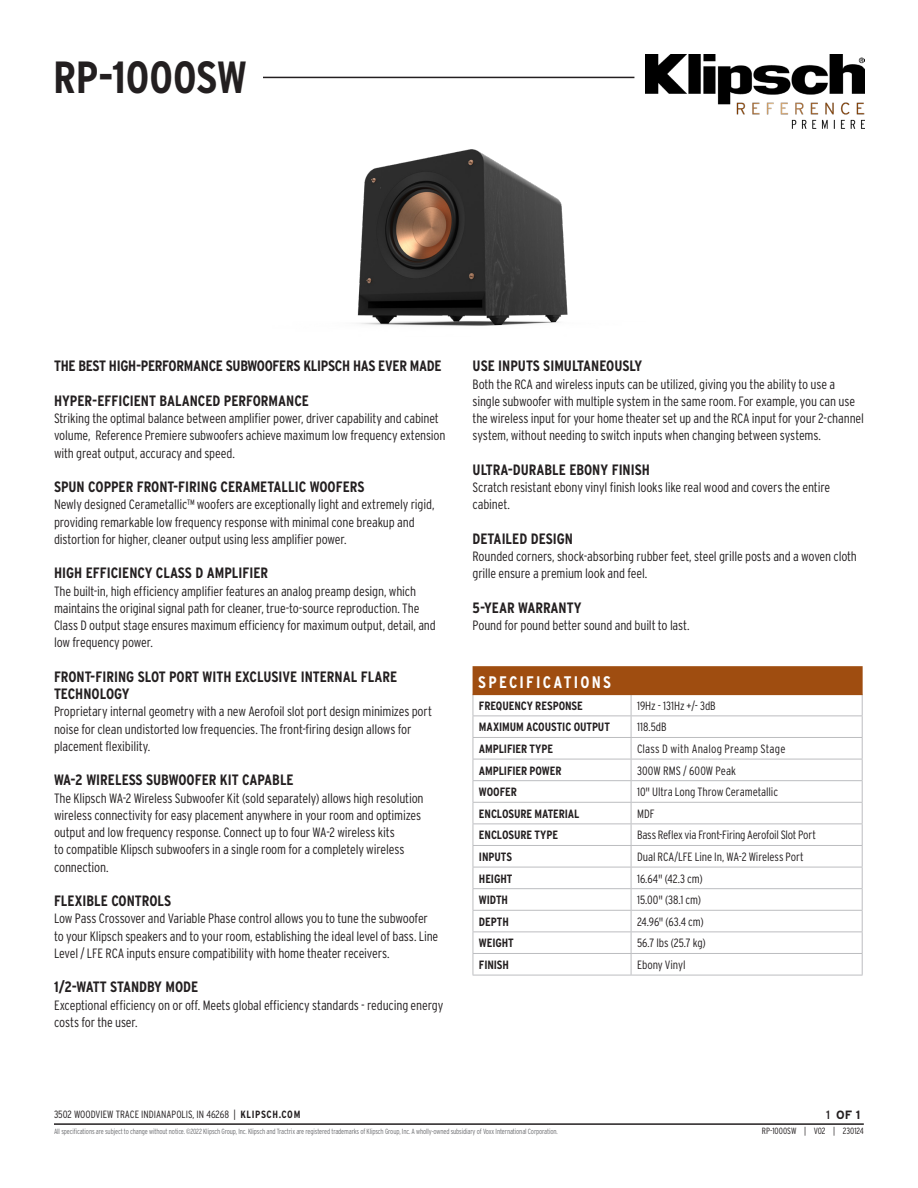
<style>
.page{position:relative;width:918px;height:1188px;background:#fff}
.page>*{position:absolute;margin:0;border:0;box-sizing:border-box;transform-origin:0 0}
.Serie_-_Black_Left{font:700 45px "Interstate Condensed";letter-spacing:-.005em;color:#231f20}
.Spec___Bold{font:700 16.65px "Interstate Condensed";letter-spacing:.135em;color:#fff}
.t1{font:700 15px/17.2px "Interstate Condensed";color:#231f20}
.t2{font:700 15px "Interstate Condensed";letter-spacing:-.02em;color:#231f20}
.t3{font:300 13.5px/17.2px "Interstate Condensed";letter-spacing:-.015em;color:#231f20}
.Right_Column{font:300 12px "Interstate Condensed";letter-spacing:-.005em;color:#231f20}
.Left_Column{font:700 12px "Interstate Condensed";letter-spacing:-.005em;color:#231f20}
.Right_Column-2{font:300 12px "Interstate Condensed";letter-spacing:.015em;color:#231f20}
.t4{font:700 12px "Interstate";color:#231f20}
.t5{font:12px "Interstate";color:#231f20}
.t6{font:300 10.5px "Interstate Condensed";color:#231f20}
.t7{font:300 9px "Interstate Condensed";color:#231f20}
.t8{font:300 7.5px "Interstate Condensed";letter-spacing:-.02em;color:#6c6d70;scale:.95 1}
.s1{font-weight:700}
</style>
<div class="page">
<hr style="left:73px;top:77px;width:561px;height:1px;background:#231f20">
<img style="left:645px;top:54px;width:219px;height:74px">
<hr style="left:54px;top:1123px;width:810px;height:2px;background:#231f20">
<div style="left:53px;top:57px;width:209px;height:42px;background:#fff"></div>
<hr style="left:473px;top:975px;width:158px;height:1px;background:#bcbdc0">
<hr style="left:631px;top:975px;width:232px;height:1px;background:#bcbdc0">
<svg style="left:473px;top:666px;width:390px;height:309px"></svg>
<img style="left:273px;top:76px;width:362px;height:250px">
<p class="Serie_-_Black_Left" style="left:53px;top:52px;width:195px">RP-1000SW</p>
<p class="t2" style="left:54px;top:358px;width:389px">THE BEST HIGH-PERFORMANCE SUBWOOFERS KLIPSCH HAS EVER MADE</p>
<p class="t1" style="left:54px;top:392px;width:257px">HYPER-EFFICIENT BALANCED PERFORMANCE</p>
<p class="t3" style="left:54px;top:410px;width:393px">Striking the optimal balance between amplifier power, driver capability and cabinet volume, Reference Premiere subwoofers achieve maximum low frequency extension with great output, accuracy and speed.</p>
<p class="t1" style="left:54px;top:478px;width:312px">SPUN COPPER FRONT-FIRING CERAMETALLIC WOOFERS</p>
<p class="t3" style="left:54px;top:496px;width:382px">Newly designed Cerametallic™ woofers are exceptionally light and extremely rigid, providing remarkable low frequency response with minimal cone breakup and distortion for higher, cleaner output using less amplifier power.</p>
<p class="t1" style="left:54px;top:564px;width:216px">HIGH EFFICIENCY CLASS D AMPLIFIER</p>
<p class="t3" style="left:54px;top:582px;width:383px">The built-in, high efficiency amplifier features an analog preamp design, which maintains the original signal path for cleaner, true-to-source reproduction. The Class D output stage ensures maximum efficiency for maximum output, detail, and low frequency power.</p>
<p class="t1" style="left:54px;top:668px;width:345px">FRONT-FIRING SLOT PORT WITH EXCLUSIVE INTERNAL FLARE<br>TECHNOLOGY</p>
<p class="t3" style="left:54px;top:703px;width:380px">Proprietary internal geometry with a new Aerofoil slot port design minimizes port noise for clean undistorted low frequencies. The front-firing design allows for placement flexibility.</p>
<p class="t1" style="left:54px;top:771px;width:241px">WA-2 WIRELESS SUBWOOFER KIT CAPABLE</p>
<p class="t3" style="left:54px;top:789px;width:371px">The Klipsch WA-2 Wireless Subwoofer Kit (sold separately) allows high resolution wireless connectivity for easy placement anywhere in your room and optimizes output and low frequency response. Connect up to four WA-2 wireless kits<br>to compatible Klipsch subwoofers in a single room for a completely wireless connection.</p>
<p class="t1" style="left:54px;top:892px;width:119px">FLEXIBLE CONTROLS</p>
<p class="t3" style="left:54px;top:910px;width:386px">Low Pass Crossover and Variable Phase control allows you to tune the subwoofer to your Klipsch speakers and to your room, establishing the ideal level of bass. Line<br>Level / LFE RCA inputs ensure compatibility with home theater receivers.</p>
<p class="t1" style="left:54px;top:978px;width:146px">1/2-WATT STANDBY MODE</p>
<p class="t3" style="left:54px;top:996px;width:391px">Exceptional efficiency on or off. Meets global efficiency standards - reducing energy costs for the user.</p>
<p class="t1" style="left:473px;top:357px;width:171px">USE INPUTS SIMULTANEOUSLY</p>
<p class="t3" style="left:473px;top:375px;width:393px">Both the RCA and wireless inputs can be utilized, giving you the ability to use a single subwoofer with multiple system in the same room. For example, you can use the wireless input for your home theater set up and the RCA input for your 2-channel system, without needing to switch inputs when changing between systems.</p>
<p class="t1" style="left:473px;top:461px;width:179px">ULTRA-DURABLE EBONY FINISH</p>
<p class="t3" style="left:473px;top:479px;width:359px">Scratch resistant ebony vinyl finish looks like real wood and covers the entire cabinet.</p>
<p class="t1" style="left:473px;top:530px;width:102px">DETAILED DESIGN</p>
<p class="t3" style="left:473px;top:548px;width:386px">Rounded corners, shock-absorbing rubber feet, steel grille posts and a woven cloth grille ensure a premium look and feel.</p>
<p class="t1" style="left:473px;top:599px;width:110px">5-YEAR WARRANTY</p>
<p class="t3" style="left:473px;top:617px;width:219px">Pound for pound better sound and built to last.</p>
<p class="Spec___Bold" style="left:478px;top:673px;width:134px">SPECIFICATIONS</p>
<p class="Left_Column" style="left:479px;top:699px;width:106px">FREQUENCY RESPONSE</p>
<p class="Right_Column" style="left:637px;top:699px;width:80px">19Hz - 131Hz +/- 3dB</p>
<p class="Left_Column" style="left:479px;top:721px;width:132px">MAXIMUM ACOUSTIC OUTPUT</p>
<p class="Right_Column" style="left:637px;top:721px;width:31px">118.5dB</p>
<p class="Left_Column" style="left:479px;top:742px;width:76px">AMPLIFIER TYPE</p>
<p class="Right_Column-2" style="left:637px;top:742px;width:150px">Class D with Analog Preamp Stage</p>
<p class="Left_Column" style="left:479px;top:764px;width:84px">AMPLIFIER POWER</p>
<p class="Right_Column" style="left:637px;top:764px;width:100px">300W RMS / 600W Peak</p>
<p class="Left_Column" style="left:479px;top:785px;width:39px">WOOFER</p>
<p class="Right_Column" style="left:637px;top:785px;width:143px">10" Ultra Long Throw Cerametallic</p>
<p class="Left_Column" style="left:479px;top:807px;width:102px">ENCLOSURE MATERIAL</p>
<p class="Right_Column" style="left:637px;top:807px;width:19px">MDF</p>
<p class="Left_Column" style="left:479px;top:829px;width:81px">ENCLOSURE TYPE</p>
<p class="Right_Column" style="left:637px;top:829px;width:180px">Bass Reflex via Front-Firing Aerofoil Slot Port</p>
<p class="Left_Column" style="left:479px;top:850px;width:35px">INPUTS</p>
<p class="Right_Column" style="left:637px;top:850px;width:168px">Dual RCA/LFE Line In, WA-2 Wireless Port</p>
<p class="Left_Column" style="left:479px;top:872px;width:35px">HEIGHT</p>
<p class="Right_Column" style="left:637px;top:872px;width:67px">16.64" (42.3 cm)</p>
<p class="Left_Column" style="left:479px;top:893px;width:31px">WIDTH</p>
<p class="Right_Column" style="left:637px;top:893px;width:66px">15.00" (38.1 cm)</p>
<p class="Left_Column" style="left:479px;top:915px;width:31px">DEPTH</p>
<p class="Right_Column" style="left:637px;top:915px;width:68px">24.96" (63.4 cm)</p>
<p class="Left_Column" style="left:479px;top:937px;width:36px">WEIGHT</p>
<p class="Right_Column" style="left:637px;top:937px;width:70px">56.7 lbs (25.7 kg)</p>
<p class="Left_Column" style="left:479px;top:958px;width:32px">FINISH</p>
<p class="Right_Column" style="left:637px;top:958px;width:50px">Ebony Vinyl</p>
<p class="t6" style="left:54px;top:1109px;width:248px">3502 WOODVIEW TRACE INDIANAPOLIS, IN 46268 | <span class="s1">KLIPSCH.COM</span></p>
<p class="t5" style="left:826px;top:1108px;width:6px">1</p>
<p class="t4" style="left:836px;top:1108px;width:26px">OF 1</p>
<p class="t8" style="left:54px;top:1127px;width:532px">All specifications are subject to change without notice. ©2022 Klipsch Group, Inc. Klipsch and Tractrix are registered trademarks of Klipsch Group, Inc. A wholly-owned subsidiary of Voxx International Corporation.</p>
<p class="t7" style="left:762px;top:1125px;width:103px">RP-1000SW | V02 | 230124</p>
</div>
